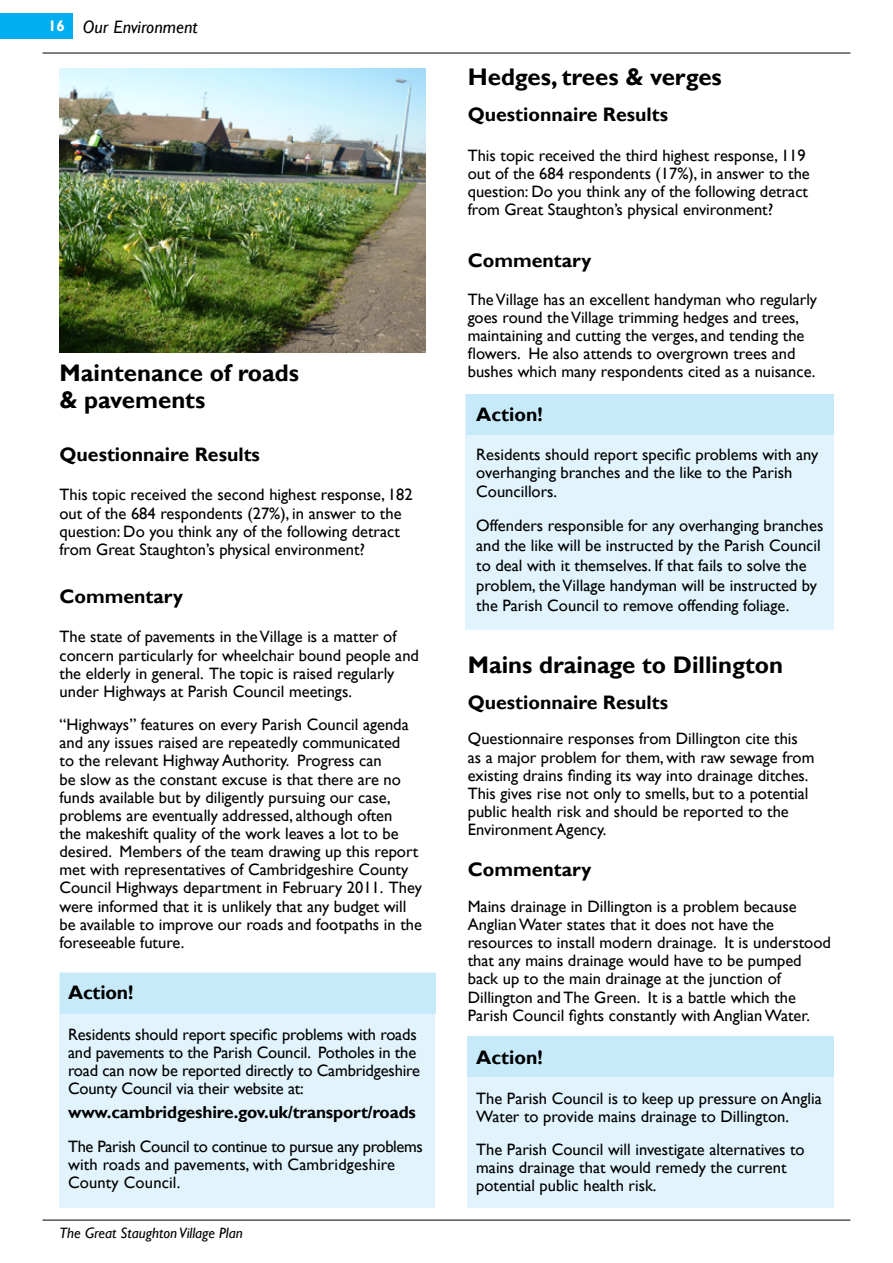
<style>
.page{position:relative;width:893px;height:1263px;background:#fff}
.page>*{position:absolute;margin:0;border:0;box-sizing:border-box;transform-origin:0 0}
.t1{font:700 24px/26.4px "Gill Sans";color:#000}
.t2{font:700 19.5px "Gill Sans";color:#000}
.t3{font:italic 18px "Gill Sans";color:#000}
.t4{font:700 17.25px "Gill Sans";letter-spacing:-.01em;color:#000}
.t5{font:16.5px/18.1px "Gill Sans";color:#000}
.t6{font:italic 15px "Gill Sans";color:#000}
.s1{font-weight:700;font-style:normal;font-size:15.3px;color:#fff}
</style>
<div class="page">
<hr style="left:43px;top:53px;width:807px;height:1px;background:#000">
<hr style="left:43px;top:1220px;width:807px;height:1px;background:#000">
<div style="left:467px;top:1042px;width:366px;height:166px;background:#e1f4fd"></div>
<div style="left:467px;top:1037px;width:366px;height:40px;background:#c7eafb"></div>
<div style="left:465px;top:394px;width:368px;height:235px;background:#e1f4fd"></div>
<div style="left:466px;top:394px;width:367px;height:41px;background:#c7eafb"></div>
<div style="left:60px;top:972px;width:375px;height:236px;background:#e1f4fd"></div>
<div style="left:60px;top:973px;width:375px;height:40px;background:#c7eafb"></div>
<div style="left:0;top:14px;width:72px;height:25px;background:#00aeef"></div>
<img style="left:60px;top:68px;width:365px;height:284px">
<p class="t3" style="left:48px;top:16px;width:151px"><span class="s1">16</span> Our Environment</p>
<h1 class="t1" style="left:60px;top:361px;width:241px">Maintenance of roads &amp; pavements</h1>
<p class="t2" style="left:60px;top:442px;width:202px">Questionnaire Results</p>
<p class="t5" style="left:60px;top:486px;width:355px">This topic received the second highest response, 182 out of the 684 respondents (27%), in answer to the question: Do you think any of the following detract from Great Staughton’s physical environment?</p>
<p class="t2" style="left:60px;top:584px;width:125px">Commentary</p>
<p class="t5" style="left:60px;top:628px;width:361px">The state of pavements in the Village is a matter of concern particularly for wheelchair bound people and the elderly in general. The topic is raised regularly under Highways at Parish Council meetings.</p>
<p class="t5" style="left:60px;top:716px;width:364px">“Highways” features on every Parish Council agenda and any issues raised are repeatedly communicated<br>to the relevant Highway Authority. Progress can<br>be slow as the constant excuse is that there are no funds available but by diligently pursuing our case, problems are eventually addressed, although often<br>the makeshift quality of the work leaves a lot to be desired. Members of the team drawing up this report met with representatives of Cambridgeshire County Council Highways department in February 2011. They were informed that it is unlikely that any budget will be available to improve our roads and footpaths in the foreseeable future.</p>
<p class="t2" style="left:68px;top:981px;width:67px">Action!</p>
<p class="t5" style="left:68px;top:1026px;width:354px">Residents should report specific problems with roads and pavements to the Parish Council. Potholes in the road can now be reported directly to Cambridgeshire County Council via their website at:</p>
<p class="t4" style="left:68px;top:1102px;width:349px">www.cambridgeshire.gov.uk/transport/roads</p>
<p class="t5" style="left:68px;top:1137px;width:356px">The Parish Council to continue to pursue any problems with roads and pavements, with Cambridgeshire<br>County Council.</p>
<p class="t6" style="left:60px;top:1224px;width:185px">The Great Staughton Village Plan</p>
<h1 class="t1" style="left:468px;top:64px;width:256px">Hedges, trees &amp; verges</h1>
<p class="t2" style="left:468px;top:103px;width:202px">Questionnaire Results</p>
<p class="t5" style="left:468px;top:146px;width:344px">This topic received the third highest response, 119 out of the 684 respondents (17%), in answer to the question: Do you think any of the following detract from Great Staughton’s physical environment?</p>
<p class="t2" style="left:468px;top:248px;width:125px">Commentary</p>
<p class="t5" style="left:468px;top:290px;width:351px">The Village has an excellent handyman who regularly goes round the Village trimming hedges and trees, maintaining and cutting the verges, and tending the flowers. He also attends to overgrown trees and bushes which many respondents cited as a nuisance.</p>
<p class="t2" style="left:476px;top:402px;width:68px">Action!</p>
<p class="t5" style="left:476px;top:446px;width:344px">Residents should report specific problems with any overhanging branches and the like to the Parish<br>Councillors.</p>
<p class="t5" style="left:476px;top:516px;width:349px;line-height:19.8px">Offenders responsible for any overhanging branches and the like will be instructed by the Parish Council to deal with it themselves. If that fails to solve the problem, the Village handyman will be instructed by the Parish Council to remove offending foliage.</p>
<h1 class="t1" style="left:468px;top:652px;width:317px">Mains drainage to Dillington</h1>
<p class="t2" style="left:468px;top:691px;width:202px">Questionnaire Results</p>
<p class="t5" style="left:468px;top:730px;width:348px">Questionnaire responses from Dillington cite this as a major problem for them, with raw sewage from existing drains finding its way into drainage ditches.<br>This gives rise not only to smells, but to a potential public health risk and should be reported to the Environment Agency.</p>
<p class="t2" style="left:468px;top:857px;width:125px">Commentary</p>
<p class="t5" style="left:468px;top:897px;width:365px">Mains drainage in Dillington is a problem because Anglian Water states that it does not have the resources to install modern drainage. It is understood that any mains drainage would have to be pumped back up to the main drainage at the junction of Dillington and The Green. It is a battle which the Parish Council fights constantly with Anglian Water.</p>
<p class="t2" style="left:476px;top:1046px;width:68px">Action!</p>
<p class="t5" style="left:476px;top:1089px;width:347px">The Parish Council is to keep up pressure on Anglia<br>Water to provide mains drainage to Dillington.</p>
<p class="t5" style="left:476px;top:1141px;width:330px">The Parish Council will investigate alternatives to mains drainage that would remedy the current potential public health risk.</p>
</div>
